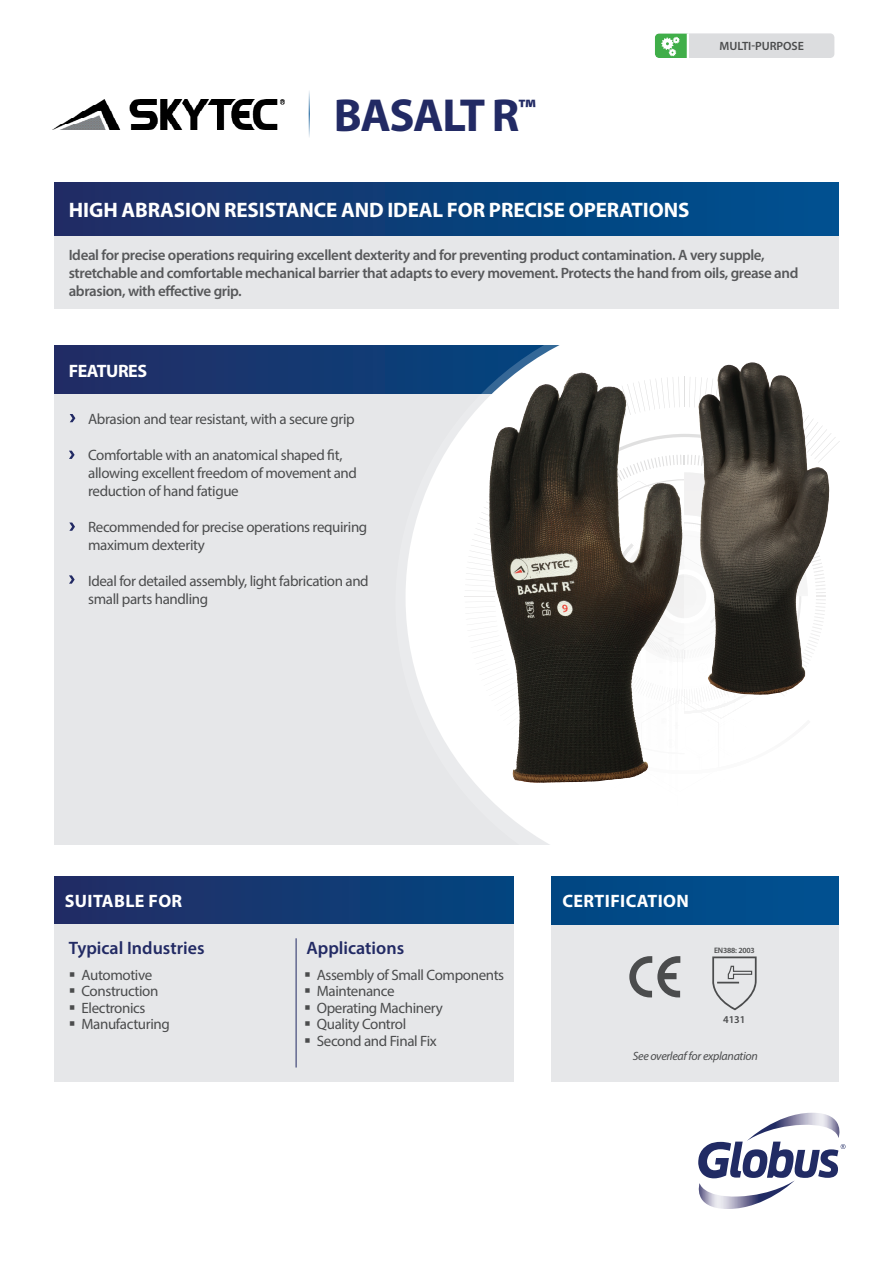
<style>
.page{position:relative;width:893px;height:1263px;background:#fff}
.page>*{position:absolute;margin:0;border:0;box-sizing:border-box;transform-origin:0 0}
.t1{font:700 46.5px "Myriad Pro";letter-spacing:-.03em;color:#222a64}
.Body_Copy{font:700 21px "Myriad Pro";letter-spacing:-.005em;color:#fff}
.Body_Copy-2{font:600 18px "Myriad Pro";color:#222a64}
.Body_Copy-3{font:700 18px "Myriad Pro";letter-spacing:.02em;color:#fff}
.Body_Copy-4{font:700 18px "Myriad Pro";letter-spacing:-.025em;color:#fff}
.Body_Copy-5{font:15px/18px "Myriad Pro";letter-spacing:-.025em;color:#4b4c4d}
.t2{font:600 15px/18px "Myriad Pro";letter-spacing:-.025em;color:#57585a}
.Body_Copy-6{font:italic 12px "Myriad Pro";letter-spacing:-.025em;color:#4b4c4d}
.t3{font:600 12px "Myriad Pro";letter-spacing:-.005em;color:#4b4c4d}
.t4{font:600 10.5px "Myriad Pro";color:#4b4c4d}
.t5{font:600 7.95px "Myriad Pro";letter-spacing:-.025em;color:#4b4c4d}
</style>
<div class="page">
<div style="left:54px;top:394px;width:473px;height:333px;background:#e6e7e9"></div>
<div style="left:54px;top:727px;width:580px;height:118px;background:#e6e7e9"></div>
<div style="left:54px;top:346px;width:586px;height:48px;background:#1b356e"></div>
<div style="left:552px;top:924px;width:287px;height:158px;background:#e6e7e9"></div>
<div style="left:54px;top:924px;width:459px;height:158px;background:#e6e7e9"></div>
<svg style="left:395px;top:308px;width:444px;height:593px;fill:#fff"></svg>
<hr style="left:296px;top:938px;width:1px;height:129px;background:#222a64">
<div style="left:54px;top:876px;width:459px;height:48px;background:linear-gradient(to right,#242c64,#034580)"></div>
<div style="left:635px;top:669px;width:9px;height:177px;background:#fff"></div>
<div style="left:618px;top:593px;width:18px;height:253px;background:#fff"></div>
<hr style="left:675px;top:687px;width:3px;height:159px;background:#231f20">
<hr style="left:669px;top:637px;width:3px;height:209px;background:#231f20">
<div style="left:658px;top:649px;width:8px;height:197px;background:#fff"></div>
<div style="left:646px;top:642px;width:18px;height:204px;background:#fff"></div>
<svg style="left:465px;top:377px;width:375px;height:449px"></svg>
<hr style="left:734px;top:588px;width:1px;height:128px;background:#231f20;border-radius:50%">
<hr style="left:733px;top:593px;width:1px;height:159px;background:#231f20;border-radius:50%">
<svg style="left:569px;top:548px;width:114px;height:114px;background:#4c453d"></svg>
<div style="left:634px;top:703px;width:114px;height:114px;background:#fff;border-radius:50%"></div>
<svg style="left:70px;top:414px;width:5px;height:8px"></svg>
<svg style="left:698px;top:1113px;width:148px;height:96px"></svg>
<svg style="left:629px;top:956px;width:51px;height:41px"></svg>
<div style="left:552px;top:876px;width:287px;height:49px;background:#014c8a"></div>
<div style="left:54px;top:183px;width:785px;height:53px;background:linear-gradient(to right,#202c64,#005291)"></div>
<div style="left:54px;top:236px;width:785px;height:72px;background:#e6e7e9"></div>
<svg style="left:69px;top:575px;width:6px;height:9px"></svg>
<svg style="left:69px;top:522px;width:6px;height:9px"></svg>
<svg style="left:69px;top:451px;width:6px;height:8px"></svg>
<svg style="left:712px;top:956px;width:45px;height:54px"></svg>
<div style="left:653px;top:32px;width:183px;height:27px;background:#dcdddf;border-radius:6px"></div>
<div style="left:652px;top:30px;width:185px;height:31px;border:3px solid #fff;border-radius:6px"></div>
<svg style="left:655px;top:33px;width:35px;height:25px"></svg>
<img style="left:53px;top:100px;width:232px;height:29px">
<hr style="left:309px;top:88px;width:1px;height:50px;background:#005292">
<img style="left:493px;top:372px;width:88px;height:80px">
<img style="left:698px;top:362px;width:54px;height:71px">
<p class="t1" style="left:334px;top:85px;width:203px">BASALT R<sup>™</sup></p>
<p class="Body_Copy" style="left:69px;top:196px;width:622px">HIGH ABRASION RESISTANCE AND IDEAL FOR PRECISE OPERATIONS</p>
<p class="t3" style="left:719px;top:39px;width:86px">MULTI-PURPOSE</p>
<p class="t2" style="left:69px;top:246px;width:697px">Ideal for precise operations requiring excellent dexterity and for preventing product contamination. A very supple,</p>
<p class="t2" style="left:69px;top:264px;width:731px">stretchable and comfortable mechanical barrier that adapts to every movement. Protects the hand from oils, grease and abrasion, with effective grip.</p>
<p class="Body_Copy-4" style="left:69px;top:360px;width:80px">FEATURES</p>
<p class="Body_Copy-5" style="left:88px;top:409px;width:268px">Abrasion and tear resistant, with a secure grip</p>
<p class="Body_Copy-5" style="left:88px;top:445px;width:270px">Comfortable with an anatomical shaped fit, allowing excellent freedom of movement and reduction of hand fatigue</p>
<p class="Body_Copy-5" style="left:88px;top:517px;width:281px">Recommended for precise operations requiring maximum dexterity</p>
<p class="Body_Copy-5" style="left:88px;top:571px;width:282px">Ideal for detailed assembly, light fabrication and small parts handling</p>
<p class="Body_Copy-3" style="left:65px;top:889px;width:119px">SUITABLE FOR</p>
<p class="Body_Copy-3" style="left:563px;top:889px;width:128px">CERTIFICATION</p>
<p class="Body_Copy-2" style="left:69px;top:936px;width:137px">Typical Industries</p>
<p class="Body_Copy-5" style="left:81px;top:965px;width:72px">Automotive</p>
<p class="Body_Copy-5" style="left:81px;top:982px;width:78px">Construction</p>
<p class="Body_Copy-5" style="left:81px;top:998px;width:66px">Electronics</p>
<p class="Body_Copy-5" style="left:81px;top:1015px;width:90px">Manufacturing</p>
<p class="Body_Copy-2" style="left:307px;top:936px;width:99px">Applications</p>
<p class="Body_Copy-5" style="left:317px;top:965px;width:189px">Assembly of Small Components</p>
<p class="Body_Copy-5" style="left:317px;top:982px;width:79px">Maintenance</p>
<p class="Body_Copy-5" style="left:317px;top:998px;width:128px">Operating Machinery</p>
<p class="Body_Copy-5" style="left:317px;top:1015px;width:91px">Quality Control</p>
<p class="Body_Copy-5" style="left:317px;top:1031px;width:121px">Second and Final Fix</p>
<p class="t5" style="left:714px;top:945px;width:42px">EN388: 2003</p>
<p class="t4" style="left:723px;top:1013px;width:24px">4131</p>
<p class="Body_Copy-6" style="left:633px;top:1048px;width:127px">See overleaf for explanation</p>
</div>
